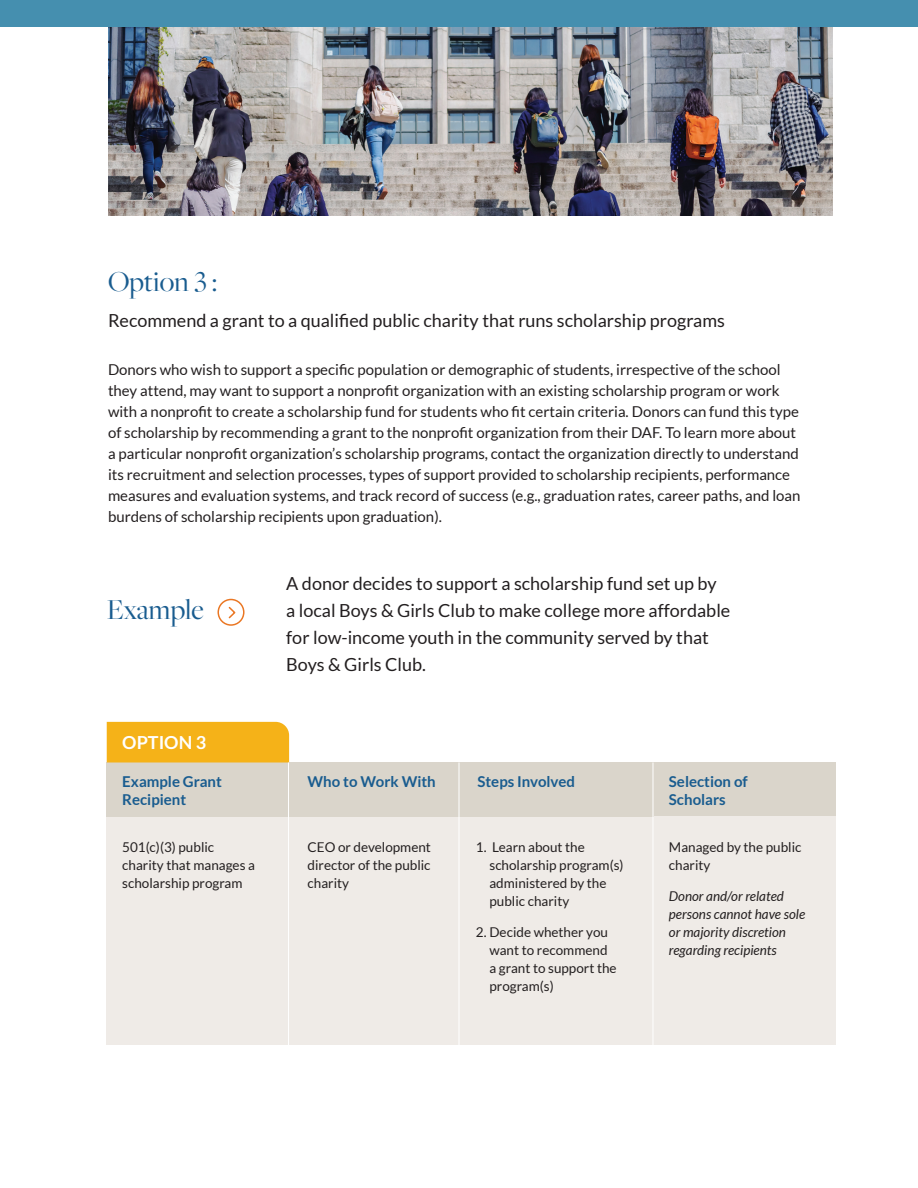
<style>
.page{position:relative;width:918px;height:1188px;background:#fff}
.page>*{position:absolute;margin:0;border:0;box-sizing:border-box;transform-origin:0 0}
.t1{font:30px "Freight Big Pro";color:#195c8f}
.t2{font:18px/27px "Lato";color:#231f20}
.t3{font:700 18px "Lato";color:#fff}
.t4{font:15px/21px "Lato";color:#231f20}
.t5{font:700 15px/18px "Lato";color:#195c8f}
.t6{font:13.5px/18px "Lato";color:#231f20}
.t7{font:italic 13.5px/18px "Lato";color:#231f20}
</style>
<div class="page">
<div style="left:0;top:0;width:918px;height:27px;background:#458faf"></div>
<img style="left:108px;top:27px;width:724px;height:188px">
<div style="left:107px;top:817px;width:729px;height:228px;background:#efebe7"></div>
<div style="left:107px;top:762px;width:182px;height:55px;background:#dad5cb"></div>
<div style="left:289px;top:762px;width:182px;height:55px;background:#dad5cb"></div>
<div style="left:471px;top:762px;width:183px;height:55px;background:#dad5cb"></div>
<div style="left:653px;top:762px;width:183px;height:54px;background:#dad5cb"></div>
<div style="left:217px;top:599px;width:28px;height:27px;border:2px solid #ea7724;border-radius:50%"></div>
<svg style="left:228px;top:606px;width:8px;height:13px"></svg>
<div style="left:107px;top:722px;width:182px;height:40px;background:#f5b218"></div>
<hr style="left:288px;top:762px;width:1px;height:328px;background:#fff">
<hr style="left:459px;top:762px;width:1px;height:328px;background:#fff">
<hr style="left:653px;top:762px;width:1px;height:328px;background:#fff">
<h1 class="t1" style="left:108px;top:262px;width:111px">Option 3 :</h1>
<p class="t2" style="left:108px;top:307px;width:619px">Recommend a grant to a qualified public charity that runs scholarship programs</p>
<p class="t4" style="left:108px;top:359px;width:694px">Donors who wish to support a specific population or demographic of students, irrespective of the school they attend, may want to support a nonprofit organization with an existing scholarship program or work with a nonprofit to create a scholarship fund for students who fit certain criteria. Donors can fund this type of scholarship by recommending a grant to the nonprofit organization from their DAF. To learn more about a particular nonprofit organization’s scholarship programs, contact the organization directly to understand its recruitment and selection processes, types of support provided to scholarship recipients, performance measures and evaluation systems, and track record of success (e.g., graduation rates, career paths, and loan burdens of scholarship recipients upon graduation).</p>
<h1 class="t1" style="left:107px;top:590px;width:99px">Example</h1>
<p class="t3" style="left:122px;top:732px;width:85px">OPTION 3</p>
<p class="t5" style="left:122px;top:772px;width:101px">Example Grant<br>Recipient</p>
<p class="t6" style="left:122px;top:838px;width:134px">501(c)(3) public charity that manages a scholarship program</p>
<p class="t2" style="left:286px;top:570px;width:446px">A donor decides to support a scholarship fund set up by<br>a local Boys &amp; Girls Club to make college more affordable for low-income youth in the community served by that Boys &amp; Girls Club.</p>
<p class="t5" style="left:308px;top:772px;width:130px">Who to Work With</p>
<p class="t5" style="left:477px;top:772px;width:99px">Steps Involved</p>
<p class="t5" style="left:669px;top:772px;width:80px">Selection of<br>Scholars</p>
<p class="t6" style="left:308px;top:838px;width:125px;text-align:justify">CEO or development director of the public charity</p>
<p class="t6" style="left:489px;top:838px;width:136px;text-indent:-14px">1. Learn about the scholarship program(s) administered by the public charity</p>
<p class="t6" style="left:489px;top:923px;width:129px;text-indent:-14px">2. Decide whether you want to recommend a grant to support the program(s)</p>
<p class="t6" style="left:669px;top:838px;width:134px">Managed by the public charity</p>
<p class="t7" style="left:669px;top:888px;width:138px">Donor and/or related persons cannot have sole or majority discretion regarding recipients</p>
</div>
